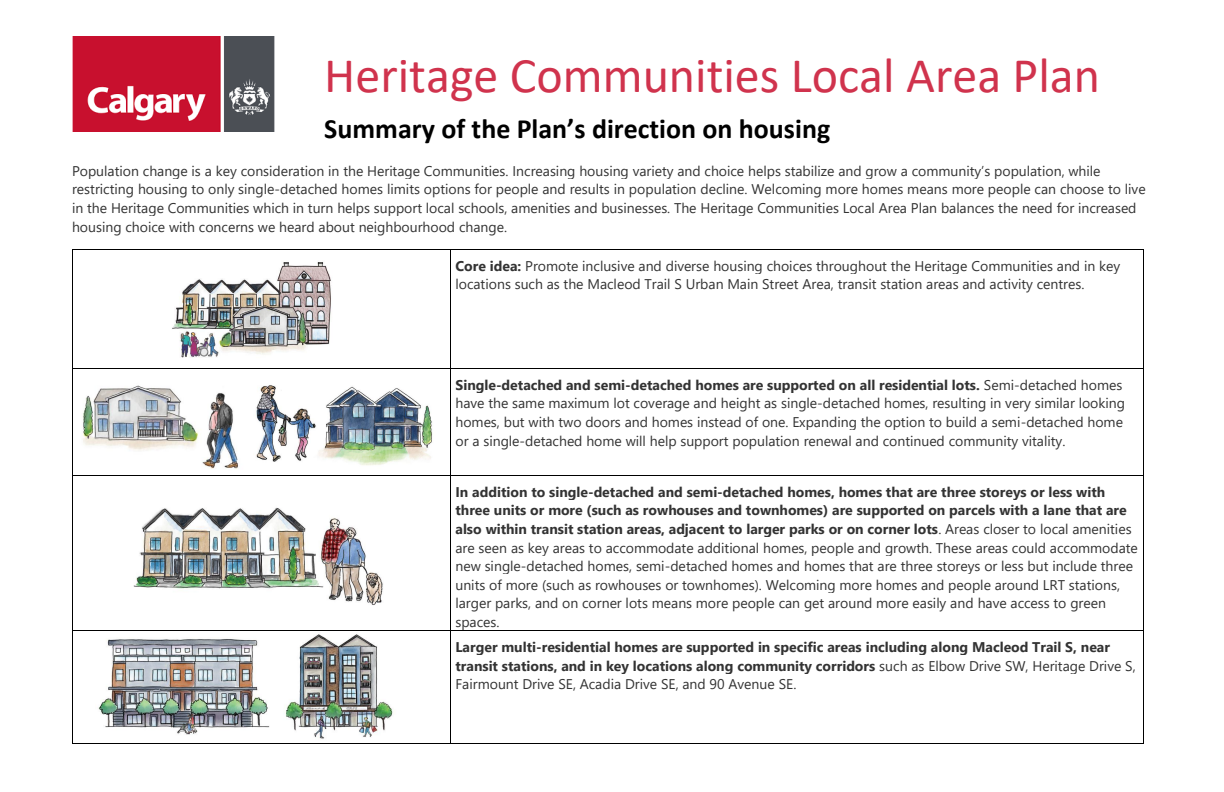
<style>
.page{position:relative;width:1224px;height:792px;background:#fff}
.page>*{position:absolute;margin:0;border:0;box-sizing:border-box;transform-origin:0 0}
.t1{font:50px "Calibri";color:#d0334d}
.t2{font:700 28px "Calibri";color:#000}
.t3{font:14px/18.6px "Segoe UI";color:#333}
.t4{font:700 14px/18.6px "Segoe UI";color:#333}
.s1{font-weight:700}
.s2{font-weight:400}
</style>
<div class="page">
<img style="left:72px;top:36px;width:203px;height:96px">
<hr style="left:72px;top:249px;width:378px;height:1px;background:#000">
<hr style="left:450px;top:249px;width:694px;height:1px;background:#000">
<hr style="left:72px;top:250px;width:1px;height:118px;background:#000">
<hr style="left:450px;top:250px;width:1px;height:118px;background:#000">
<hr style="left:1144px;top:250px;width:1px;height:118px;background:#000">
<hr style="left:72px;top:368px;width:378px;height:1px;background:#000">
<hr style="left:450px;top:368px;width:694px;height:1px;background:#000">
<hr style="left:72px;top:368px;width:1px;height:107px;background:#000">
<hr style="left:450px;top:368px;width:1px;height:107px;background:#000">
<hr style="left:1144px;top:368px;width:1px;height:107px;background:#000">
<hr style="left:72px;top:475px;width:378px;height:1px;background:#000">
<hr style="left:450px;top:475px;width:694px;height:1px;background:#000">
<hr style="left:72px;top:476px;width:1px;height:155px;background:#000">
<hr style="left:450px;top:476px;width:1px;height:155px;background:#000">
<hr style="left:1144px;top:476px;width:1px;height:155px;background:#000">
<hr style="left:72px;top:631px;width:378px;height:1px;background:#000">
<hr style="left:450px;top:631px;width:694px;height:1px;background:#000">
<hr style="left:72px;top:631px;width:1px;height:113px;background:#000">
<hr style="left:72px;top:744px;width:378px;height:1px;background:#000">
<hr style="left:450px;top:631px;width:1px;height:113px;background:#000">
<hr style="left:450px;top:744px;width:694px;height:1px;background:#000">
<hr style="left:1144px;top:631px;width:1px;height:113px;background:#000">
<img style="left:172px;top:262px;width:159px;height:96px">
<img style="left:83px;top:385px;width:156px;height:84px">
<img style="left:133px;top:507px;width:250px;height:98px">
<img style="left:98px;top:634px;width:295px;height:105px">
<img style="left:256px;top:385px;width:176px;height:81px">
<h1 class="t1" style="left:324px;top:55px;width:777px">Heritage Communities Local Area Plan</h1>
<h2 class="t2" style="left:324px;top:117px;width:507px">Summary of the Plan’s direction on housing</h2>
<p class="t3" style="left:72px;top:160px;width:1075px">Population change is a key consideration in the Heritage Communities. Increasing housing variety and choice helps stabilize and grow a community’s population, while restricting housing to only single-detached homes limits options for people and results in population decline. Welcoming more homes means more people can choose to live in the Heritage Communities which in turn helps support local schools, amenities and businesses. The Heritage Communities Local Area Plan balances the need for increased</p>
<p class="t3" style="left:72px;top:195px;width:437px;line-height:20.5px">live<br>housing choice with concerns we heard about neighbourhood change.</p>
<p class="t3" style="left:455px;top:255px;width:666px"><span class="s1">Core idea:</span> Promote inclusive and diverse housing choices throughout the Heritage Communities and in key locations such as the Macleod Trail S Urban Main Street Area, transit station areas and activity centres.</p>
<p class="t3" style="left:455px;top:374px;width:671px"><span class="s1">Single-detached and semi-detached homes are supported on all residential lots.</span> Semi-detached homes have the same maximum lot coverage and height as single-detached homes, resulting in very similar looking homes, but with two doors and homes instead of one. Expanding the option to build a semi-detached home or a single-detached home will help support population renewal and continued community vitality.</p>
<p class="t3" style="left:455px;top:481px;width:684px"><span class="s1">In addition to single-detached and semi-detached homes, homes that are three storeys or less with three units or more (such as rowhouses and townhomes) are supported on parcels with a lane that are also within transit station areas, adjacent to larger parks or on corner lots</span>. Areas closer to local amenities are seen as key areas to accommodate additional homes, people and growth. These areas could accommodate new single-detached homes, semi-detached homes and homes that are three storeys or less but include three units of more (such as rowhouses or townhomes). Welcoming more homes and people around LRT stations, larger parks, and on corner lots means more people can get around more easily and have access to green spaces.</p>
<p class="t4" style="left:455px;top:637px;width:682px">Larger multi-residential homes are supported in specific areas including along Macleod Trail S, near transit stations, and in key locations along community corridors <span class="s2">such as Elbow Drive SW, Heritage Drive S,<br>Fairmount Drive SE, Acadia Drive SE, and 90 Avenue SE.</span></p>
</div>
